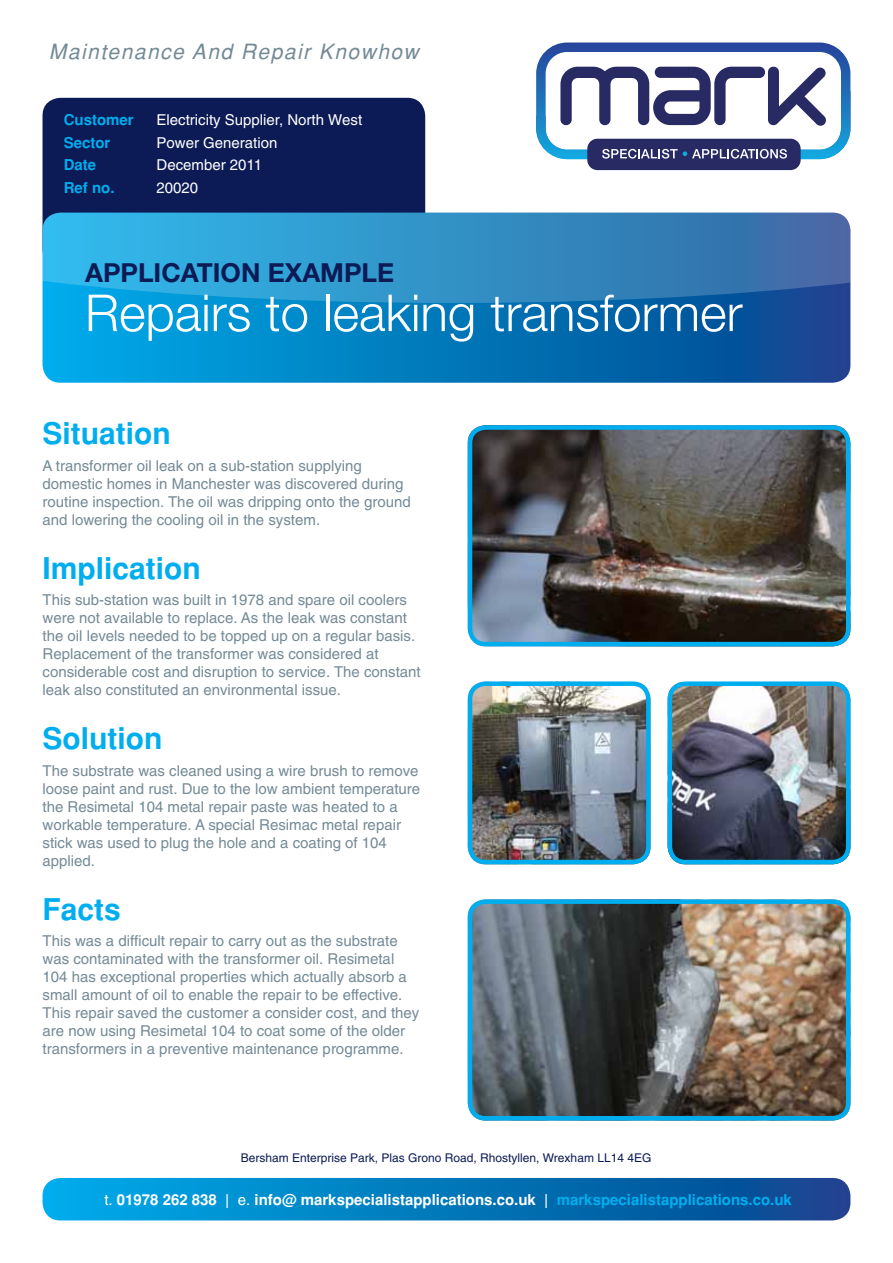
<style>
.page{position:relative;width:893px;height:1263px;background:#fff}
.page>*{position:absolute;margin:0;border:0;box-sizing:border-box;transform-origin:0 0}
.t1{font:300 51px "Helvetica Neue";color:#fff}
.t2{font:700 30px "Helvetica";color:#00aeef}
.t3{font:700 26.25px "Helvetica Neue";color:#0c1b55}
.t4{font:italic 21px "Helvetica";letter-spacing:.07em;color:#748a96}
.t5{font:15px/18px "Helvetica";color:#748a96}
.t6{font:700 15px "Helvetica";color:#fff}
.t7{font:15px "Helvetica";color:#fff}
.t8{font:700 15px "Helvetica";color:#00aeef}
.t9{font:12px "Helvetica";color:#0c1b55}
.s1{font-weight:400}
.s2{color:#00aeef}
</style>
<div class="page">
<div style="left:43px;top:98px;width:382px;height:170px;background:#0c1b55;border-radius:18px"></div>
<svg style="left:43px;top:303px;width:807px;height:80px;background:#0478bb"></svg>
<svg style="left:43px;top:213px;width:807px;height:90px;background:#308fc6"></svg>
<div style="left:587px;top:139px;width:214px;height:31px;background:#282a64;border-radius:10px"></div>
<svg style="left:536px;top:43px;width:314px;height:116px"></svg>
<svg style="left:43px;top:1178px;width:807px;height:42px;background:#0478bb"></svg>
<img style="left:468px;top:430px;width:382px;height:216px">
<div style="left:468px;top:425px;width:382px;height:221px;border:4px solid #00aeef;border-radius:16px"></div>
<img style="left:468px;top:904px;width:382px;height:216px">
<div style="left:468px;top:899px;width:382px;height:221px;border:4px solid #00aeef;border-radius:16px"></div>
<img style="left:468px;top:686px;width:178px;height:178px">
<div style="left:468px;top:681px;width:183px;height:183px;border:4px solid #00aeef;border-radius:16px"></div>
<img style="left:668px;top:686px;width:182px;height:178px">
<div style="left:668px;top:681px;width:182px;height:183px;border:4px solid #00aeef;border-radius:16px"></div>
<h3 class="t4" style="left:49px;top:39px;width:371px">Maintenance And Repair Knowhow</h3>
<p class="t8" style="left:64px;top:111px;width:72px">Customer</p>
<p class="t7" style="left:157px;top:111px;width:207px">Electricity Supplier, North West</p>
<p class="t8" style="left:64px;top:134px;width:48px">Sector</p>
<p class="t7" style="left:157px;top:134px;width:122px">Power Generation</p>
<p class="t8" style="left:64px;top:156px;width:34px">Date</p>
<p class="t7" style="left:157px;top:156px;width:107px">December 2011</p>
<p class="t8" style="left:64px;top:179px;width:52px">Ref no.</p>
<p class="t7" style="left:157px;top:179px;width:43px">20020</p>
<h3 class="t3" style="left:85px;top:256px;width:311px">APPLICATION EXAMPLE</h3>
<h1 class="t1" style="left:85px;top:282px;width:659px">Repairs to leaking transformer</h1>
<h2 class="t2" style="left:43px;top:416px;width:130px">Situation</h2>
<p class="t5" style="left:43px;top:457px;width:370px">A transformer oil leak on a sub-station supplying domestic homes in Manchester was discovered during routine inspection. The oil was dripping onto the ground and lowering the cooling oil in the system.</p>
<h2 class="t2" style="left:43px;top:551px;width:160px">Implication</h2>
<p class="t5" style="left:43px;top:591px;width:380px">This sub-station was built in 1978 and spare oil coolers were not available to replace. As the leak was constant the oil levels needed to be topped up on a regular basis.<br>Replacement of the transformer was considered at considerable cost and disruption to service. The constant leak also constituted an environmental issue.</p>
<h2 class="t2" style="left:43px;top:721px;width:121px">Solution</h2>
<p class="t5" style="left:43px;top:762px;width:379px">The substrate was cleaned using a wire brush to remove loose paint and rust. Due to the low ambient temperature the Resimetal 104 metal repair paste was heated to a workable temperature. A special Resimac metal repair stick was used to plug the hole and a coating of 104 applied.</p>
<h2 class="t2" style="left:43px;top:892px;width:80px">Facts</h2>
<p class="t5" style="left:43px;top:932px;width:378px">This was a difficult repair to carry out as the substrate was contaminated with the transformer oil. Resimetal 104 has exceptional properties which actually absorb a small amount of oil to enable the repair to be effective.<br>This repair saved the customer a consider cost, and they are now using Resimetal 104 to coat some of the older transformers in a preventive maintenance programme.</p>
<p class="t9" style="left:241px;top:1151px;width:412px">Bersham Enterprise Park, Plas Grono Road, Rhostyllen, Wrexham LL14 4EG</p>
<p class="t6" style="left:104px;top:1191px;width:689px"><span class="s1">t.</span> 01978 262 838 | <span class="s1">e.</span> info@ markspecialistapplications.co.uk | <span class="s2">markspecialistapplications.co.uk</span></p>
</div>
